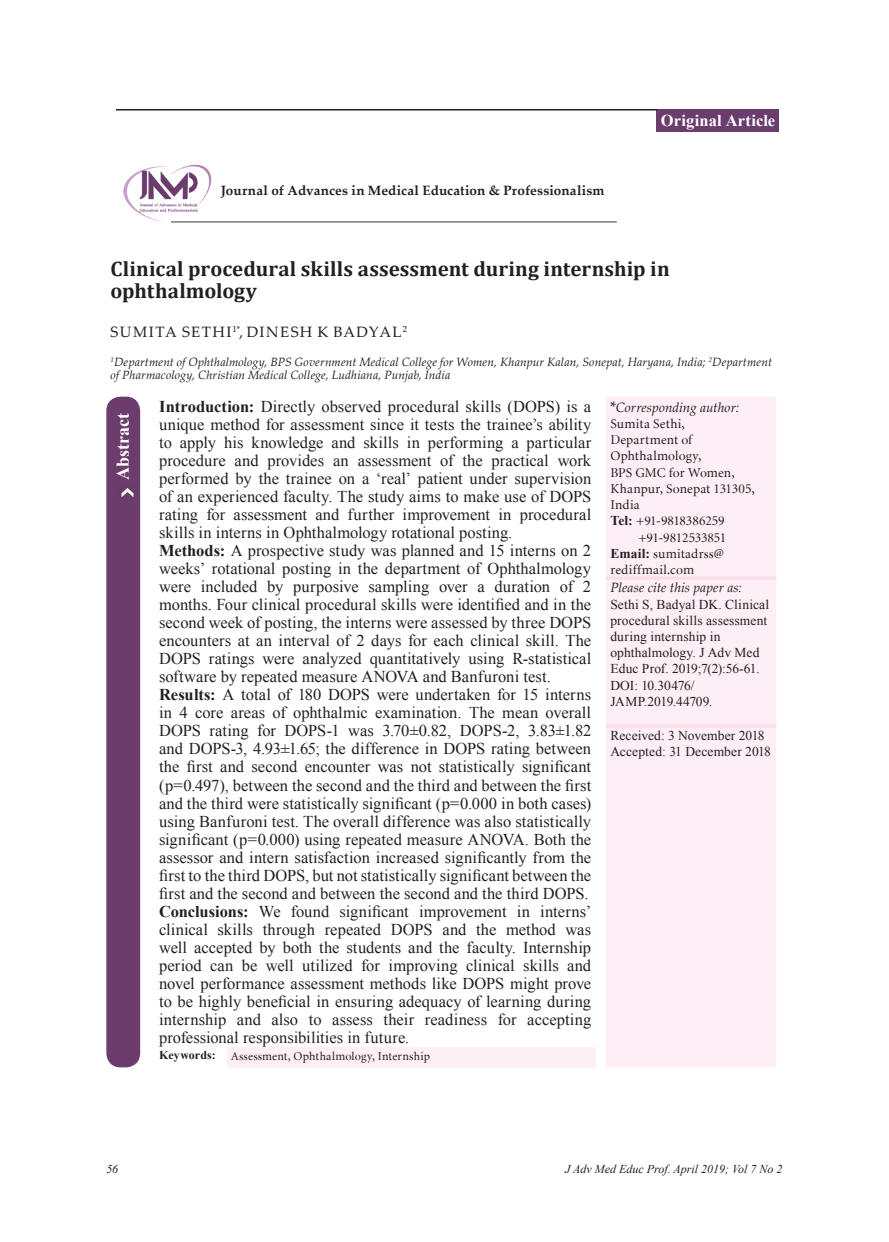
<style>
.page{position:relative;width:889px;height:1242px;background:#fff}
.page>*{position:absolute;margin:0;border:0;box-sizing:border-box;transform-origin:0 0}
.t1{font:700 21px/22.6px "Cambria";letter-spacing:.005em;color:#231f20}
.t2{font:700 18px "Times New Roman";letter-spacing:-.005em;color:#fff}
.t3{font:16.5px/18px "Times New Roman";letter-spacing:.005em;color:#231f20}
.t4{font:700 16.5px "Times New Roman";letter-spacing:.01em;color:#fff}
.t5{font:15px "Palatino Linotype";letter-spacing:.09em;color:#231f20}
.t6{font:13.5px/16.2px "Times New Roman";letter-spacing:.01em;color:#231f20}
.t7{font:13.5px "Minion Cyrillic";letter-spacing:.005em;color:#231f20}
.t8{font:700 13.5px "Palatino Linotype";letter-spacing:.01em;color:#231f20}
.t9{font:italic 13.5px "Palatino Linotype";letter-spacing:.005em;color:#231f20}
.t10{font:13.5px "Minion Cyrillic";letter-spacing:.025em;color:#231f20}
.t11{font:13.5px "Minion Cyrillic";letter-spacing:-.015em;color:#231f20}
.t12{font:italic 12px/12.9px "Palatino Linotype";letter-spacing:.005em;color:#231f20}
.t13{font:12px "Minion Cyrillic";letter-spacing:.015em;color:#231f20}
.t14{font:italic 12px "Times New Roman";color:#231f20}
.s1{font-weight:700}
.s2{font-style:normal;font-size:15px}
.s3{font-family:"Times New Roman";font-weight:700}
</style>
<div class="page">
<div style="left:656px;top:109px;width:123px;height:23px;background:#6b3d6d"></div>
<hr style="left:116px;top:109px;width:541px;height:1px;background:#231f20">
<hr style="left:171px;top:221px;width:446px;height:2px;background:#76787b">
<img style="left:123px;top:164px;width:88px;height:59px">
<div style="left:606px;top:397px;width:170px;height:670px;background:#fdeff5"></div>
<div style="left:226px;top:1046px;width:369px;height:21px;background:#fdeff5"></div>
<hr style="left:606px;top:724px;width:170px;height:3px;background:#fadbe8">
<hr style="left:606px;top:576px;width:170px;height:3px;background:#fadbe8">
<div style="left:107px;top:397px;width:32px;height:669px;background:#6c3c6d;border-radius:14px"></div>
<div style="left:106px;top:396px;width:34px;height:671px;border:2px solid #6b3d6d;border-radius:14px"></div>
<img style="left:121px;top:487px;width:13px;height:9px">
<p class="t8" style="left:221px;top:181px;width:385px">Journal of Advances in Medical Education &amp; Professionalism</p>
<p class="t4" style="left:661px;top:108px;width:116px">Original Article</p>
<p class="t1" style="left:111px;top:257px;width:560px">Clinical procedural skills assessment during internship in ophthalmology</p>
<p class="t5" style="left:111px;top:321px;width:298px">SUMITA SETHI<sup>1*</sup>, DINESH K BADYAL<sup>2</sup></p>
<p class="t12" style="left:111px;top:355px;width:663px"><sup>1</sup>Department of Ophthalmology, BPS Government Medical College for Women, Khanpur Kalan, Sonepat, Haryana, India; <sup>2</sup>Department of Pharmacology, Christian Medical College, Ludhiana, Punjab, India</p>
<p class="t3" style="left:159px;top:397px;width:434px"><span class="s1">Introduction:</span> Directly observed procedural skills (DOPS) is a unique method for assessment since it tests the trainee’s ability to apply his knowledge and skills in performing a particular procedure and provides an assessment of the practical work performed by the trainee on a ‘real’ patient under supervision of an experienced faculty. The study aims to make use of DOPS rating for assessment and further improvement in procedural skills in interns in Ophthalmology rotational posting.<br><span class="s1">Methods:</span> A prospective study was planned and 15 interns on 2 weeks’ rotational posting in the department of Ophthalmology were included by purposive sampling over a duration of 2 months. Four clinical procedural skills were identified and in the second week of posting, the interns were assessed by three DOPS encounters at an interval of 2 days for each clinical skill. The DOPS ratings were analyzed quantitatively using R-statistical software by repeated measure ANOVA and Banfuroni test.<br><span class="s1">Results:</span> A total of 180 DOPS were undertaken for 15 interns in 4 core areas of ophthalmic examination. The mean overall DOPS rating for DOPS-1 was 3.70±0.82, DOPS-2, 3.83±1.82 and DOPS-3, 4.93±1.65; the difference in DOPS rating between the first and second encounter was not statistically significant (p=0.497), between the second and the third and between the first and the third were statistically significant (p=0.000 in both cases) using Banfuroni test. The overall difference was also statistically significant (p=0.000) using repeated measure ANOVA. Both the assessor and intern satisfaction increased significantly from the first to the third DOPS, but not statistically significant between the first and the second and between the second and the third DOPS.<br><span class="s1">Conclusions:</span> We found significant improvement in interns’ clinical skills through repeated DOPS and the method was well accepted by both the students and the faculty. Internship period can be well utilized for improving clinical skills and novel performance assessment methods like DOPS might prove to be highly beneficial in ensuring adequacy of learning during internship and also to assess their readiness for accepting professional responsibilities in future.</p>
<p class="t9" style="left:610px;top:398px;width:130px"><span class="s2">*</span>Corresponding author:</p>
<p class="t2" style="left:110px;top:479px;width:68px;rotate:-90deg">Abstract</p>
<p class="t10" style="left:610px;top:416px;width:76px">Sumita Sethi,</p>
<p class="t7" style="left:610px;top:432px;width:83px">Department of</p>
<p class="t7" style="left:610px;top:448px;width:92px">Ophthalmology,</p>
<p class="t7" style="left:610px;top:464px;width:126px">BPS GMC for Women,</p>
<p class="t7" style="left:610px;top:480px;width:146px">Khanpur, Sonepat 131305,</p>
<p class="t7" style="left:610px;top:497px;width:31px">India</p>
<p class="t7" style="left:610px;top:513px;width:116px"><span class="s3">Tel:</span> +91-9818386259</p>
<p class="t11" style="left:638px;top:529px;width:90px">+91-9812533851</p>
<p class="t7" style="left:610px;top:545px;width:115px"><span class="s3">Email:</span> sumitadrss@</p>
<p class="t10" style="left:610px;top:561px;width:85px">rediffmail.com</p>
<p class="t9" style="left:610px;top:578px;width:133px">Please cite this paper as:</p>
<p class="t6" style="left:610px;top:595px;width:160px">Sethi S, Badyal DK. Clinical procedural skills assessment during internship in ophthalmology. J Adv Med<br>Educ Prof. 2019;7(2):56-61.<br>DOI: 10.30476/<br>JAMP.2019.44709.</p>
<p class="t6" style="left:610px;top:727px;width:162px">Received: 3 November 2018<br>Accepted: 31 December 2018</p>
<p class="t13" style="left:159px;top:1049px;width:272px"><span class="s3">Keywords:</span> Assessment, Ophthalmology, Internship</p>
<p class="t14" style="left:106px;top:1160px;width:13px">56</p>
<p class="t14" style="left:565px;top:1160px;width:219px">J Adv Med Educ Prof. April 2019; Vol 7 No 2</p>
</div>
